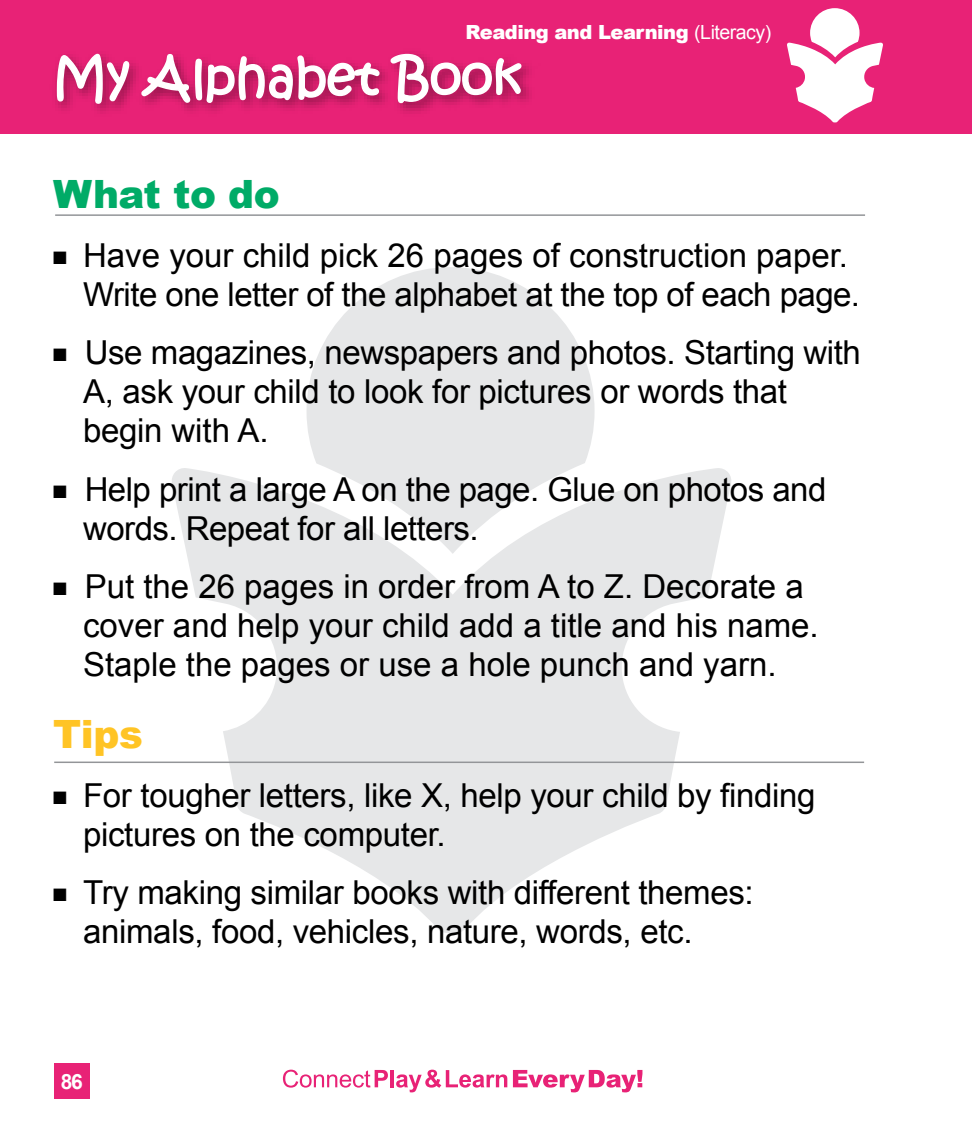
<style>
.page{position:relative;width:972px;height:1134px;background:#fff}
.page>*{position:absolute;margin:0;border:0;box-sizing:border-box;transform-origin:0 0}
.t1{font:51px "Kristen ITC";color:#fff}
.t2{font:900 39px "Arial";letter-spacing:-.01em;color:#00ab67}
.t3{font:900 39px "Arial";color:#ffc425}
.t4{font:33px/39px "Arial";letter-spacing:-.01em;color:#000}
.t5{font:700 21px "Arial";color:#fff}
.t6{font:900 19.5px "Arial";letter-spacing:-.025em;color:#fff}
.s1{font-weight:400}
</style>
<div class="page">
<div style="left:0;top:0;width:972px;height:133px;background:#e82276"></div>
<svg style="left:283px;top:1070px;width:105px;height:18px"></svg>
<hr style="left:391px;top:1070px;width:3px;height:17px;background:#e82276">
<svg style="left:396px;top:1070px;width:111px;height:22px"></svg>
<svg style="left:513px;top:1070px;width:129px;height:22px"></svg>
<div style="left:54px;top:1063px;width:36px;height:36px;background:#e82276"></div>
<svg style="left:307px;top:267px;width:288px;height:201px;fill:#e6e7e8"></svg>
<svg style="left:171px;top:468px;width:561px;height:465px;fill:#e6e7e8"></svg>
<img style="left:55px;top:63px;width:474px;height:51px">
<svg style="left:56px;top:53px;width:74px;height:61px"></svg>
<svg style="left:140px;top:54px;width:240px;height:50px"></svg>
<svg style="left:389px;top:53px;width:134px;height:51px"></svg>
<svg style="left:787px;top:8px;width:96px;height:114px"></svg>
<hr style="left:54px;top:762px;width:810px;height:1px;background:#939598">
<hr style="left:55px;top:214px;width:810px;height:2px;background:#939598">
<p class="t6" style="left:466px;top:17px;width:307px">Reading and Learning <span class="s1">(Literacy)</span></p>
<h1 class="t1" style="left:53px;top:44px;width:471px">My Alphabet Book</h1>
<p class="t2" style="left:53px;top:166px;width:228px">What to do</p>
<p class="t4" style="left:83px;top:236px;width:779px;text-indent:-30px">■ Have your child pick 26 pages of construction paper.<br>Write one letter of the alphabet at the top of each page.</p>
<p class="t4" style="left:83px;top:333px;width:779px;text-indent:-30px">■ Use magazines, newspapers and photos. Starting with<br>A, ask your child to look for pictures or words that begin with A.</p>
<p class="t4" style="left:83px;top:470px;width:745px;text-indent:-30px">■ Help print a large A on the page. Glue on photos and words. Repeat for all letters.</p>
<p class="t4" style="left:83px;top:567px;width:737px;text-indent:-30px">■ Put the 26 pages in order from A to Z. Decorate a cover and help your child add a title and his name.<br>Staple the pages or use a hole punch and yarn.</p>
<p class="t3" style="left:53px;top:706px;width:91px">Tips</p>
<p class="t4" style="left:83px;top:776px;width:734px;text-indent:-30px">■ For tougher letters, like X, help your child by finding pictures on the computer.</p>
<p class="t4" style="left:83px;top:873px;width:672px;text-indent:-30px">■ Try making similar books with different themes: animals, food, vehicles, nature, words, etc.</p>
<p class="t5" style="left:61px;top:1068px;width:24px">86</p>
</div>
